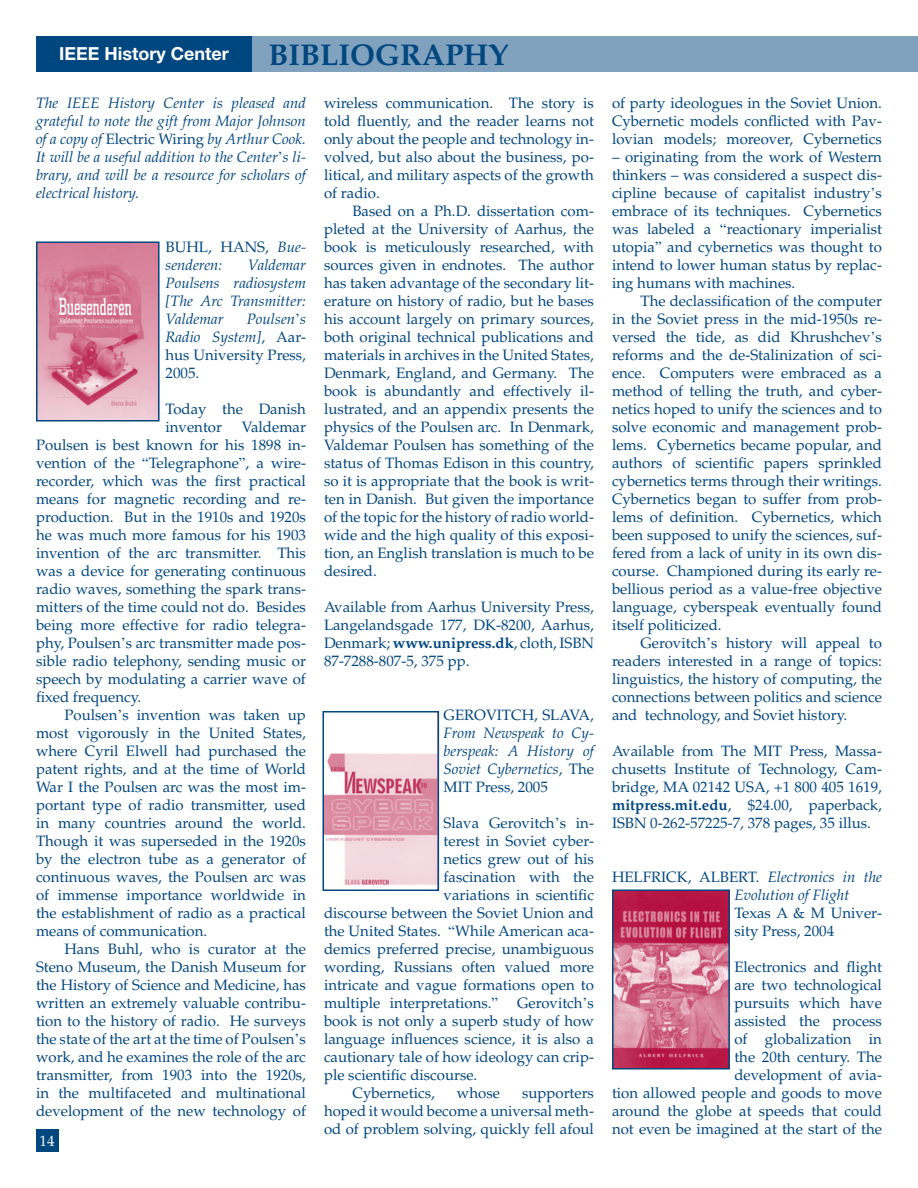
<style>
.page{position:relative;width:918px;height:1188px;background:#fff}
.page>*{position:absolute;margin:0;border:0;box-sizing:border-box;transform-origin:0 0}
.t1{font:700 30px "Palatino LT Std";color:#00467f}
.t2{font:700 18px "Helvetica Neue LT Std";color:#fff}
.t3{font:15px/18px "Palatino LT Std";color:#00467f;text-align:justify}
.t4{font:italic 15px/18px "Palatino LT Std";color:#00467f;text-align:justify}
.t5{font:15px "Palatino LT Std";color:#fff}
.s1{font-style:normal}
.s2{font-family:"Times";font-style:normal}
.s3{font-weight:700}
.s4{font-family:"Times"}
.s5{font-style:italic}
</style>
<div class="page">
<div style="left:36px;top:36px;width:882px;height:36px;background:#80a2bf"></div>
<div style="left:36px;top:36px;width:216px;height:36px;background:#00467f"></div>
<div style="left:36px;top:1130px;width:22px;height:22px;background:#00467f"></div>
<img style="left:39px;top:245px;width:118px;height:174px">
<div style="left:36px;top:242px;width:124px;height:180px;border:2px solid #00467f"></div>
<img style="left:325px;top:753px;width:111px;height:133px">
<div style="left:322px;top:711px;width:117px;height:180px;border:2px solid #00467f"></div>
<img style="left:615px;top:893px;width:112px;height:174px">
<div style="left:612px;top:890px;width:118px;height:180px;border:2px solid #00467f"></div>
<h1 class="t1" style="left:268px;top:37px;width:241px">Bibliography</h1>
<p class="t4" style="left:36px;top:95px;width:272px">The IEEE History Center is pleased and grateful to note the gift from Major Johnson of a copy of <span class="s1">Electric Wiring</span> by Arthur Cook.<br>It will be a useful addition to the Center<span class="s2">’</span>s li&shy;brary, and will be a resource for scholars of electrical history.</p>
<p class="t4" style="left:166px;top:239px;width:142px"><span class="s1">BUHL, HANS,</span> Bue&shy;senderen:</p>
<p class="t2" style="left:59px;top:43px;width:171px">IEEE History Center</p>
<p class="t3" style="left:324px;top:95px;width:272px">wireless communication. The story is told fluently, and the reader learns not only about the people and technology in&shy;volved, but also about the business, po&shy;litical, and military aspects of the growth of radio.</p>
<p class="t3" style="left:324px;top:203px;width:272px;text-indent:28px">Based on a Ph.D. dissertation com&shy;pleted at the University of Aarhus, the book is meticulously researched, with sources given in endnotes. The author has taken advantage of the secondary lit&shy;erature on history of radio, but he bases his account largely on primary sources, both original technical publications and materials in archives in the United States, Denmark, England, and Germany. The book is abundantly and effectively il&shy;lustrated, and an appendix presents the physics of the Poulsen arc. In Denmark, Valdemar Poulsen has something of the status of Thomas Edison in this country, so it is appropriate that the book is writ&shy;ten in Danish. But given the importance of the topic for the history of radio world&shy;wide and the high quality of this exposi&shy;tion, an English translation is much to be desired.</p>
<p class="t3" style="left:324px;top:599px;width:271px">Available from Aarhus University Press, Langelandsgade 177, DK-8200, Aarhus, Denmark; <span class="s3">www.unipress.dk</span>, cloth, ISBN 87-7288-807-5, 375 pp.</p>
<p class="t3" style="left:444px;top:707px;width:152px">GEROVITCH, SLAVA,</p>
<p class="t4" style="left:444px;top:725px;width:152px">From Newspeak to Cy&shy;berspeak: A History of Soviet Cybernetics<span class="s1">, The MIT Press, 2005</span></p>
<p class="t3" style="left:444px;top:815px;width:152px">Slava Gerovitch<span class="s4">’</span>s in-</p>
<p class="t3" style="left:444px;top:833px;width:152px">terest in Soviet cyber-</p>
<p class="t3" style="left:444px;top:851px;width:152px">netics grew out of his</p>
<p class="t3" style="left:444px;top:869px;width:152px">fascination with the</p>
<p class="t3" style="left:444px;top:887px;width:152px">variations in scientific</p>
<p class="t3" style="left:324px;top:905px;width:271px">discourse between the Soviet Union and</p>
<p class="t3" style="left:324px;top:923px;width:272px">the United States. <span class="s4">“</span>While American aca-</p>
<p class="t3" style="left:324px;top:941px;width:271px">demics preferred precise, unambiguous</p>
<p class="t3" style="left:324px;top:959px;width:271px">wording, Russians often valued more</p>
<p class="t3" style="left:324px;top:977px;width:272px">intricate and vague formations open to</p>
<p class="t3" style="left:324px;top:995px;width:176px">multiple interpretations.<span class="s4">”</span></p>
<p class="t3" style="left:517px;top:995px;width:78px">Gerovitch<span class="s4">’</span>s</p>
<p class="t3" style="left:324px;top:1013px;width:271px">book is not only a superb study of how</p>
<p class="t3" style="left:324px;top:1031px;width:271px">language influences science, it is also a</p>
<p class="t3" style="left:324px;top:1049px;width:272px">cautionary tale of how ideology can crip-</p>
<p class="t3" style="left:324px;top:1067px;width:155px">ple scientific discourse.</p>
<p class="t3" style="left:352px;top:1085px;width:84px">Cybernetics,</p>
<p class="t3" style="left:457px;top:1085px;width:44px">whose</p>
<p class="t4" style="left:166px;top:257px;width:142px;text-indent:82px">Valdemar Poulsens radiosystem [The Arc Transmitter:<br>Valdemar</p>
<p class="t3" style="left:166px;top:311px;width:142px;text-indent:81px"><span class="s5">Poulsen</span><span class="s4">’</span><span class="s5">s Radio System]</span>, Aar&shy;hus University Press, 2005.</p>
<p class="t3" style="left:166px;top:401px;width:142px">Today the Danish inventor</p>
<p class="t3" style="left:36px;top:419px;width:272px;text-indent:206px">Valdemar Poulsen is best known for his 1898 in&shy;vention of the <span class="s4">“</span>Telegraphone<span class="s4">”</span>, a wire&shy;recorder, which was the first practical means for magnetic recording and re&shy;production. But in the 1910s and 1920s he was much more famous for his 1903 invention of the arc transmitter. This was a device for generating continuous radio waves, something the spark trans&shy;mitters of the time could not do. Besides being more effective for radio telegra&shy;phy, Poulsen<span class="s4">’</span>s arc transmitter made pos&shy;sible radio telephony, sending music or speech by modulating a carrier wave of fixed frequency.</p>
<p class="t3" style="left:36px;top:707px;width:272px;text-indent:28px">Poulsen<span class="s4">’</span>s invention was taken up most vigorously in the United States, where Cyril Elwell had purchased the patent rights, and at the time of World War I the Poulsen arc was the most im&shy;portant type of radio transmitter, used in many countries around the world.<br>Though it was superseded in the 1920s by the electron tube as a generator of continuous waves, the Poulsen arc was of immense importance worldwide in the establishment of radio as a practical means of communication.</p>
<p class="t3" style="left:36px;top:941px;width:272px;text-indent:28px">Hans Buhl, who is curator at the Steno Museum, the Danish Museum for the History of Science and Medicine, has written an extremely valuable contribu&shy;tion to the history of radio. He surveys the state of the art at the time of Poulsen<span class="s4">’</span>s work, and he examines the role of the arc transmitter, from 1903 into the 1920s, in the multifaceted and multinational development of the new technology of</p>
<p class="t3" style="left:324px;top:1085px;width:272px;text-indent:198px">supporters hoped it would become a universal meth&shy;od of problem solving, quickly fell afoul</p>
<p class="t5" style="left:40px;top:1132px;width:16px">14</p>
<p class="t3" style="left:612px;top:95px;width:272px">of party ideologues in the Soviet Union.<br>Cybernetic models conflicted with Pav&shy;lovian models; moreover, Cybernetics</p>
<p class="t3" style="left:612px;top:149px;width:272px">– originating from the work of Western thinkers – was considered a suspect dis&shy;cipline because of capitalist industry<span class="s4">’</span>s embrace of its techniques. Cybernetics was labeled a <span class="s4">“</span>reactionary imperialist utopia<span class="s4">”</span> and cybernetics was thought to intend to lower human status by replac&shy;ing humans with machines.</p>
<p class="t3" style="left:612px;top:293px;width:272px;text-indent:28px">The declassification of the computer in the Soviet press in the mid-1950s re&shy;versed the tide, as did Khrushchev<span class="s4">’</span>s reforms and the de-Stalinization of sci&shy;ence. Computers were embraced as a method of telling the truth, and cyber&shy;netics hoped to unify the sciences and to solve economic and management prob&shy;lems. Cybernetics became popular, and authors of scientific papers sprinkled cybernetics terms through their writings.<br>Cybernetics began to suffer from prob&shy;lems of definition. Cybernetics, which been supposed to unify the sciences, suf&shy;fered from a lack of unity in its own dis&shy;course. Championed during its early re&shy;bellious period as a value-free objective language, cyberspeak eventually found itself politicized.</p>
<p class="t3" style="left:612px;top:635px;width:272px;text-indent:28px">Gerovitch<span class="s4">’</span>s history will appeal to readers interested in a range of topics: linguistics, the history of computing, the connections between politics and science and technology, and Soviet history.</p>
<p class="t3" style="left:612px;top:743px;width:272px">Available from The MIT Press, Massa&shy;chusetts Institute of Technology, Cam&shy;bridge, MA 02142 USA, +1 800 405 1619, <span class="s3">mitpress.mit.edu</span>, $24.00, paperback, ISBN 0-262-57225-7, 378 pages, 35 illus.</p>
<p class="t4" style="left:734px;top:869px;width:149px;text-indent:-122px"><span class="s1">HELFRICK, ALBERT.</span> Electronics in the<br>Evolution of Flight</p>
<p class="t3" style="left:734px;top:905px;width:149px">Texas A &amp; M Univer&shy;sity Press, 2004</p>
<p class="t3" style="left:612px;top:959px;width:272px;text-align:right">Electronics and flight<br>are two technological<br>pursuits which have<br>assisted the process<br>of globalization in<br>the 20th century. The<br>development of avia-<br>tion allowed people and goods to move around the globe at speeds that could not even be imagined at the start of the</p>
</div>
